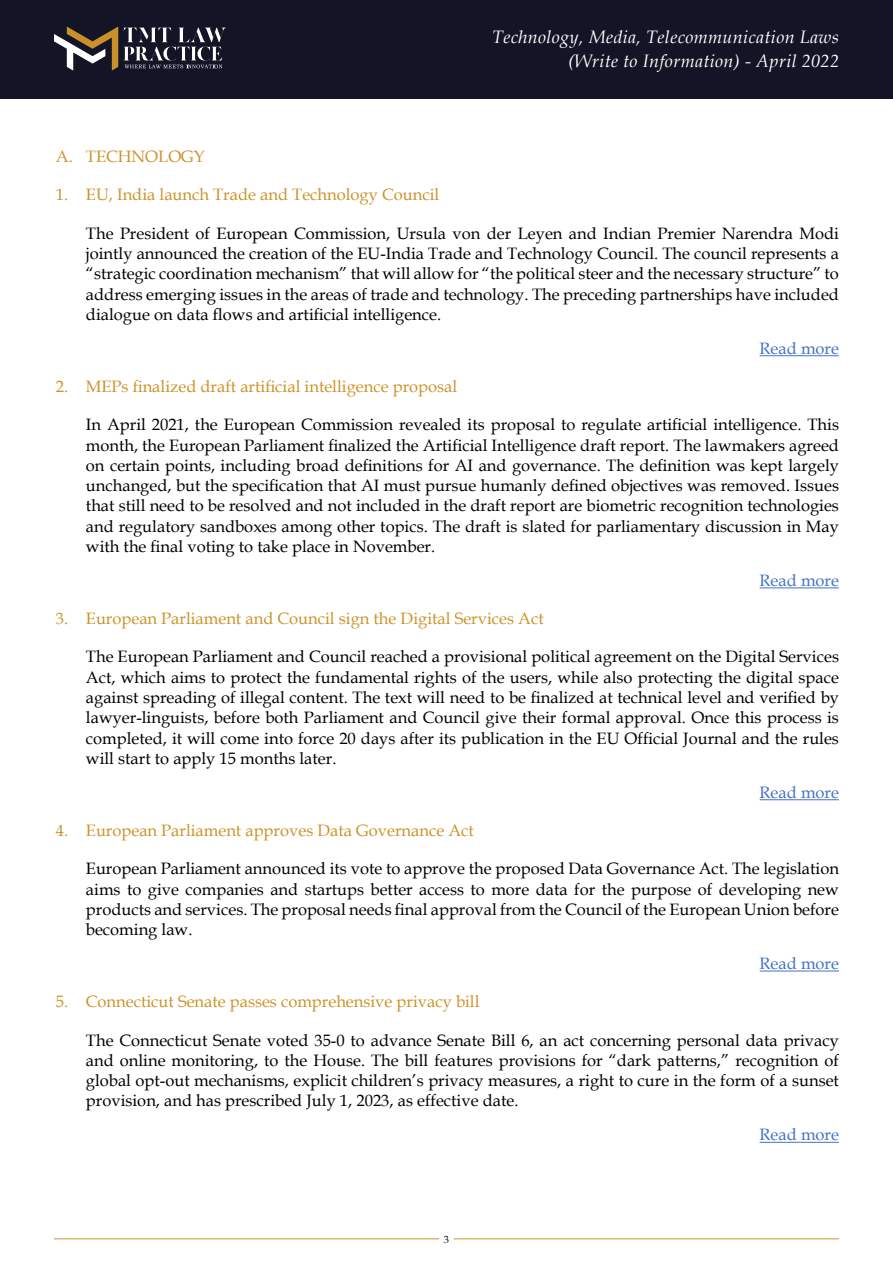
<style>
.page{position:relative;width:893px;height:1263px;background:#fff}
.page>*{position:absolute;margin:0;border:0;box-sizing:border-box;transform-origin:0 0}
.t1{font:italic 18px/24px "Book Antiqua";letter-spacing:.02em;color:#fff;text-align:right}
.t2{font:16.5px/20.2px "Book Antiqua";color:#000;text-align:justify}
.t3{font:16.5px "Book Antiqua";color:#cc932a}
.t4{font:16.5px "Book Antiqua";color:#4472c4}
.t5{font:10.5px "Book Antiqua";color:#000}
</style>
<div class="page">
<hr style="left:760px;top:355px;width:79px;height:1px;background:#4472c4">
<hr style="left:760px;top:587px;width:79px;height:1px;background:#4472c4">
<hr style="left:760px;top:799px;width:79px;height:1px;background:#4472c4">
<hr style="left:760px;top:970px;width:79px;height:1px;background:#4472c4">
<hr style="left:760px;top:1142px;width:79px;height:1px;background:#4472c4">
<div style="left:0;top:0;width:893px;height:99px;background:#131425"></div>
<svg style="left:54px;top:27px;width:64px;height:44px"></svg>
<svg style="left:124px;top:28px;width:101px;height:40px"></svg>
<hr style="left:54px;top:1238px;width:385px;height:1px;background:#ca942b">
<hr style="left:454px;top:1238px;width:385px;height:1px;background:#ca942b">
<p class="t1" style="left:492px;top:24px;width:348px">Technology, Media, Telecommunication Laws (Write to Information) - April 2022</p>
<p class="t3" style="left:56px;top:145px;width:150px">A. TECHNOLOGY</p>
<p class="t3" style="left:56px;top:183px;width:385px">1. EU, India launch Trade and Technology Council</p>
<p class="t2" style="left:86px;top:222px;width:754px">The President of European Commission, Ursula von der Leyen and Indian Premier Narendra Modi jointly announced the creation of the EU-India Trade and Technology Council. The council represents a “strategic coordination mechanism” that will allow for “the political steer and the necessary structure” to address emerging issues in the areas of trade and technology. The preceding partnerships have included dialogue on data flows and artificial intelligence.</p>
<p class="t4" style="left:760px;top:336px;width:81px">Read more</p>
<p class="t3" style="left:56px;top:375px;width:403px">2. MEPs finalized draft artificial intelligence proposal</p>
<p class="t2" style="left:86px;top:414px;width:754px">In April 2021, the European Commission revealed its proposal to regulate artificial intelligence. This month, the European Parliament finalized the Artificial Intelligence draft report. The lawmakers agreed on certain points, including broad definitions for AI and governance. The definition was kept largely unchanged, but the specification that AI must pursue humanly defined objectives was removed. Issues that still need to be resolved and not included in the draft report are biometric recognition technologies and regulatory sandboxes among other topics. The draft is slated for parliamentary discussion in May with the final voting to take place in November.</p>
<p class="t4" style="left:760px;top:569px;width:81px">Read more</p>
<p class="t3" style="left:56px;top:607px;width:489px">3. European Parliament and Council sign the Digital Services Act</p>
<p class="t2" style="left:86px;top:646px;width:754px">The European Parliament and Council reached a provisional political agreement on the Digital Services Act, which aims to protect the fundamental rights of the users, while also protecting the digital space against spreading of illegal content. The text will need to be finalized at technical level and verified by lawyer-linguists, before both Parliament and Council give their formal approval. Once this process is completed, it will come into force 20 days after its publication in the EU Official Journal and the rules will start to apply 15 months later.</p>
<p class="t4" style="left:760px;top:780px;width:81px">Read more</p>
<p class="t3" style="left:56px;top:819px;width:419px">4. European Parliament approves Data Governance Act</p>
<p class="t2" style="left:86px;top:858px;width:754px">European Parliament announced its vote to approve the proposed Data Governance Act. The legislation aims to give companies and startups better access to more data for the purpose of developing new products and services. The proposal needs final approval from the Council of the European Union before becoming law.</p>
<p class="t4" style="left:760px;top:952px;width:81px">Read more</p>
<p class="t3" style="left:56px;top:990px;width:425px">5. Connecticut Senate passes comprehensive privacy bill</p>
<p class="t2" style="left:86px;top:1029px;width:754px">The Connecticut Senate voted 35-0 to advance Senate Bill 6, an act concerning personal data privacy and online monitoring, to the House. The bill features provisions for “dark patterns,” recognition of global opt-out mechanisms, explicit children’s privacy measures, a right to cure in the form of a sunset provision, and has prescribed July 1, 2023, as effective date.</p>
<p class="t4" style="left:760px;top:1123px;width:81px">Read more</p>
<p class="t5" style="left:444px;top:1232px;width:7px">3</p>
</div>
